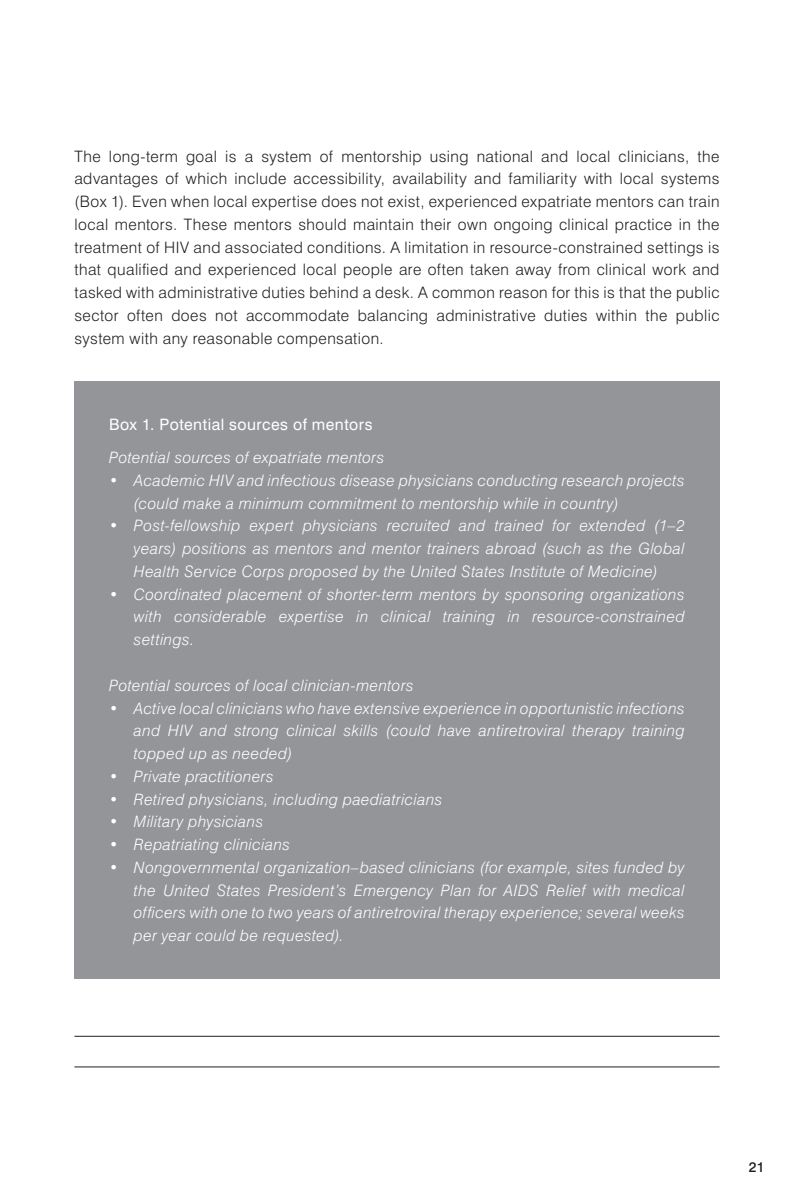
<style>
.page{position:relative;width:794px;height:1191px;background:#fff}
.page>*{position:absolute;margin:0;border:0;box-sizing:border-box;transform-origin:0 0}
.t1{font:italic 300 15.75px/22.8px "Swiss 721 BT";letter-spacing:.025em;color:#fff;text-align:justify}
.t2{font:300 15.75px/22.8px "Swiss 721 BT";letter-spacing:.03em;color:#231f20;text-align:justify}
.t3{font:15.75px "Swiss 721 BT";letter-spacing:.03em;color:#fff}
.t4{font:500 14px "Swiss 721 BT";color:#231f20}
</style>
<div class="page">
<hr style="left:74px;top:1066px;width:645px;height:1px;background:#231f20">
<hr style="left:74px;top:1035px;width:645px;height:1px;background:#231f20">
<div style="left:74px;top:381px;width:645px;height:597px;background:#939598"></div>
<p class="t2" style="left:74px;top:144px;width:646px">The long-term goal is a system of mentorship using national and local clinicians, the advantages of which include accessibility, availability and familiarity with local systems (Box 1). Even when local expertise does not exist, experienced expatriate mentors can train local mentors. These mentors should maintain their own ongoing clinical practice in the treatment of HIV and associated conditions. A limitation in resource-constrained settings is that qualified and experienced local people are often taken away from clinical work and tasked with administrative duties behind a desk. A common reason for this is that the public sector often does not accommodate balancing administrative duties within the public system with any reasonable compensation.</p>
<p class="t3" style="left:109px;top:415px;width:265px">Box 1. Potential sources of mentors</p>
<p class="t1" style="left:109px;top:446px;width:277px">Potential sources of expatriate mentors</p>
<p class="t1" style="left:134px;top:469px;width:552px;text-indent:-25px">• Academic HIV and infectious disease physicians conducting research projects (could make a minimum commitment to mentorship while in country)</p>
<p class="t1" style="left:134px;top:514px;width:552px;text-indent:-25px">• Post-fellowship expert physicians recruited and trained for extended (1–2 years) positions as mentors and mentor trainers abroad (such as the Global Health Service Corps proposed by the United States Institute of Medicine)</p>
<p class="t1" style="left:134px;top:582px;width:552px;text-indent:-25px">• Coordinated placement of shorter-term mentors by sponsoring organizations with considerable expertise in clinical training in resource-constrained settings.</p>
<p class="t1" style="left:109px;top:673px;width:306px">Potential sources of local clinician-mentors</p>
<p class="t1" style="left:134px;top:696px;width:552px;text-indent:-25px">• Active local clinicians who have extensive experience in opportunistic infections and HIV and strong clinical skills (could have antiretroviral therapy training topped up as needed)</p>
<p class="t1" style="left:109px;top:764px;width:166px">• Private practitioners</p>
<p class="t1" style="left:109px;top:787px;width:335px">• Retired physicians, including paediatricians</p>
<p class="t1" style="left:109px;top:810px;width:156px">• Military physicians</p>
<p class="t1" style="left:109px;top:833px;width:182px">• Repatriating clinicians</p>
<p class="t1" style="left:134px;top:855px;width:552px;text-indent:-25px">• Nongovernmental organization–based clinicians (for example, sites funded by the United States President’s Emergency Plan for AIDS Relief with medical officers with one to two years of antiretroviral therapy experience; several weeks per year could be requested).</p>
<p class="t4" style="left:749px;top:1158px;width:8px">21</p>
</div>
